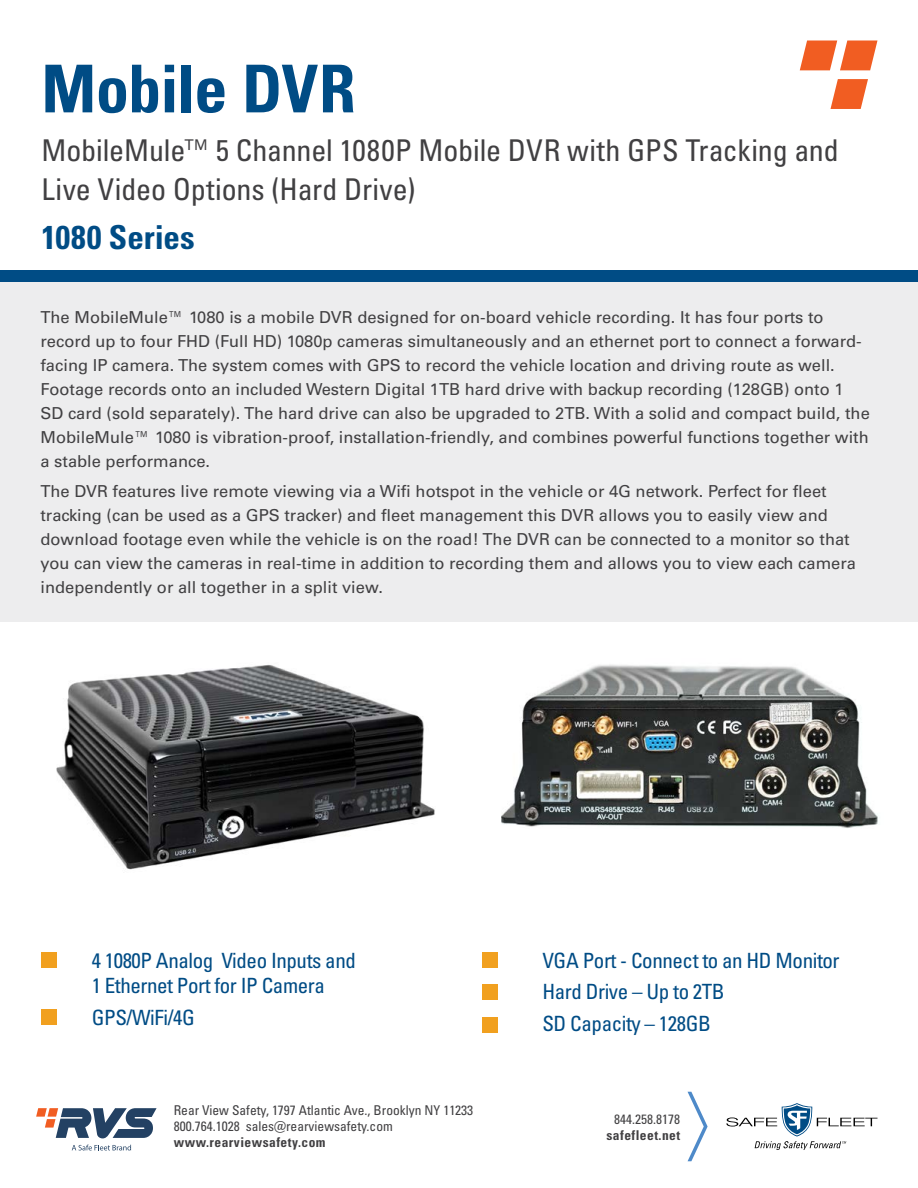
<style>
.page{position:relative;width:918px;height:1188px;background:#fff}
.page>*{position:absolute;margin:0;border:0;box-sizing:border-box;transform-origin:0 0}
.t1{font:700 condensed 66px "Univers LT Pro";letter-spacing:-.015em;color:#004c85}
.t2{font:700 condensed 33px "Univers LT Pro";color:#004c85}
.t3{font:condensed 30px/39px "Univers LT Pro";letter-spacing:-.005em;color:#414042}
.t4{font:condensed 21px/32px "Univers LT Pro";letter-spacing:-.02em;color:#004c85}
.t5{font:16.5px/24px "Univers LT Pro 55 Roman";color:#414042}
.t6{font:condensed 13.5px/16.2px "Univers LT Pro";color:#414042}
.t7{font:700 condensed 13.5px "Univers LT Pro";letter-spacing:.035em;color:#414042}
</style>
<div class="page">
<svg style="left:726px;top:1103px;width:152px;height:47px"></svg>
<svg style="left:688px;top:1092px;width:20px;height:69px"></svg>
<svg style="left:72px;top:1145px;width:59px;height:5px"></svg>
<svg style="left:36px;top:1108px;width:121px;height:30px"></svg>
<div style="left:0;top:281px;width:918px;height:341px;background:#ededee"></div>
<div style="left:0;top:270px;width:918px;height:12px;background:#004c85"></div>
<img style="left:56px;top:665px;width:379px;height:205px">
<div style="left:41px;top:952px;width:16px;height:16px;background:#f1a01f"></div>
<div style="left:482px;top:952px;width:15px;height:16px;background:#f1a01f"></div>
<div style="left:41px;top:1010px;width:16px;height:15px;background:#f1a01f"></div>
<div style="left:482px;top:984px;width:15px;height:16px;background:#f1a01f"></div>
<div style="left:482px;top:1017px;width:15px;height:16px;background:#f1a01f"></div>
<svg style="left:831px;top:79px;width:37px;height:30px"></svg>
<svg style="left:800px;top:41px;width:78px;height:29px"></svg>
<img style="left:501px;top:664px;width:377px;height:164px">
<h1 class="t1" style="left:41px;top:48px;width:316px">Mobile DVR</h1>
<h3 class="t3" style="left:41px;top:130px;width:799px">MobileMule™ 5 Channel 1080P Mobile DVR with GPS Tracking and<br>Live Video Options (Hard Drive)</h3>
<h2 class="t2" style="left:41px;top:217px;width:155px">1080 Series</h2>
<p class="t5" style="left:40px;top:304px;width:831px">The MobileMule™ 1080 is a mobile DVR designed for on-board vehicle recording. It has four ports to record up to four FHD (Full HD) 1080p cameras simultaneously and an ethernet port to connect a forward&shy;facing IP camera. The system comes with GPS to record the vehicle location and driving route as well.<br>Footage records onto an included Western Digital 1TB hard drive with backup recording (128GB) onto 1<br>SD card (sold separately). The hard drive can also be upgraded to 2TB. With a solid and compact build, the MobileMule™ 1080 is vibration-proof, installation-friendly, and combines powerful functions together with a stable performance.</p>
<p class="t5" style="left:40px;top:479px;width:817px">The DVR features live remote viewing via a Wifi hotspot in the vehicle or 4G network. Perfect for fleet tracking (can be used as a GPS tracker) and fleet management this DVR allows you to easily view and download footage even while the vehicle is on the road! The DVR can be connected to a monitor so that you can view the cameras in real-time in addition to recording them and allows you to view each camera independently or all together in a split view.</p>
<p class="t4" style="left:92px;top:947px;width:266px;line-height:25.2px">4 1080P Analog Video Inputs and<br>1 Ethernet Port for IP Camera</p>
<p class="t4" style="left:92px;top:1001px;width:105px">GPS/WiFi/4G</p>
<p class="t6" style="left:174px;top:1102px;width:301px">Rear View Safety, 1797 Atlantic Ave., Brooklyn NY 11233<br>800.764.1028 sales@rearviewsafety.com</p>
<p class="t7" style="left:174px;top:1134px;width:153px">www.rearviewsafety.com</p>
<p class="t4" style="left:542px;top:944px;width:299px">VGA Port - Connect to an HD Monitor<br>Hard Drive – Up to 2TB<br>SD Capacity – 128GB</p>
<p class="t6" style="left:614px;top:1110px;width:67px">844.258.8178</p>
<p class="t7" style="left:606px;top:1127px;width:75px">safefleet.net</p>
</div>
